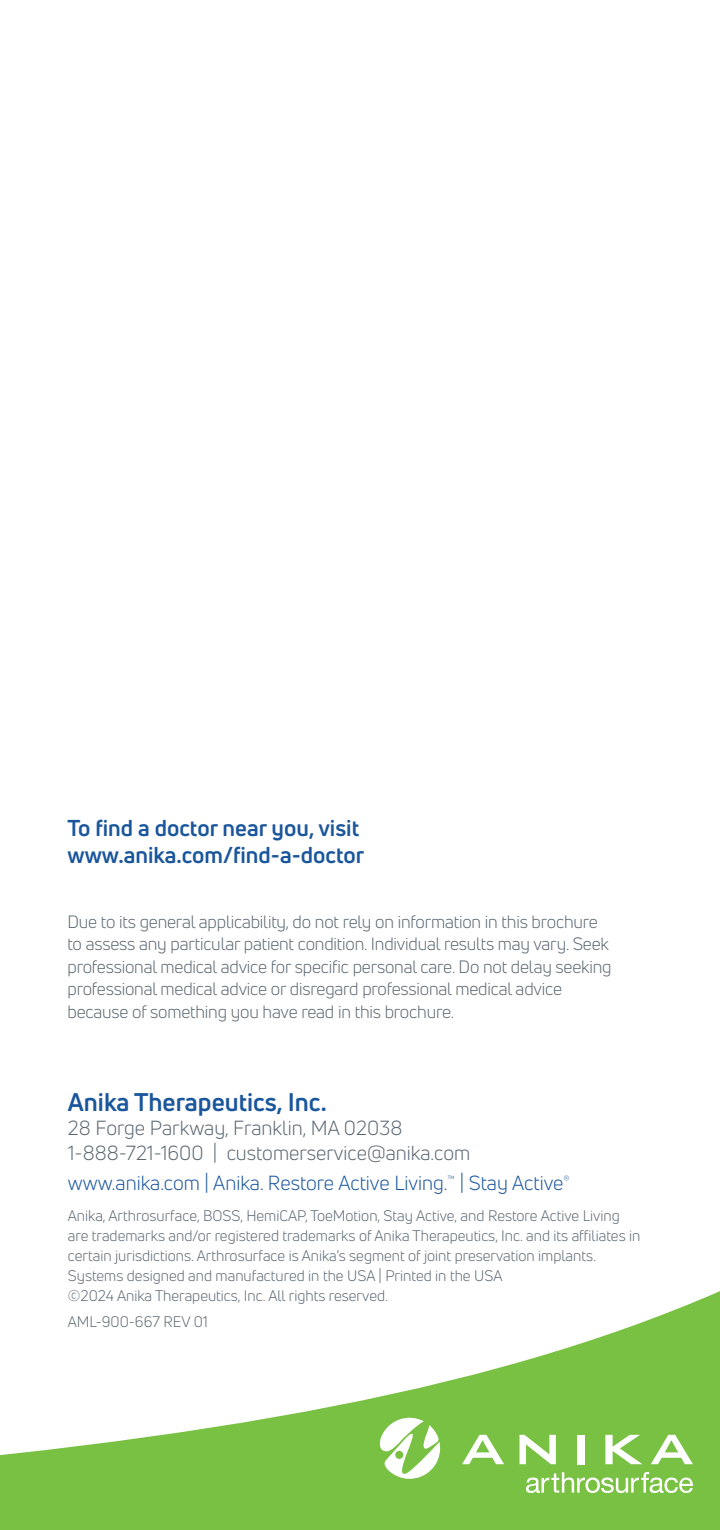
<style>
.page{position:relative;width:720px;height:1530px;background:#fff}
.page>*{position:absolute;margin:0;border:0;box-sizing:border-box;transform-origin:0 0}
.t1{font:700 25px "Uni Neue";color:#1a569c}
.t2{font:700 22.5px/27px "Uni Neue";color:#1a569c}
.t3{font:20px "Uni Neue";color:#5a6671}
.t4{font:20px "Uni Neue";color:#1a569c}
.t5{font:17.5px/22.5px "Uni Neue";letter-spacing:-.01em;color:#5a6671}
.t6{font:15px/20px "Uni Neue";color:#5a6671}
</style>
<div class="page">
<svg style="left:0;top:1291px;width:720px;height:239px;fill:#79c142"></svg>
<svg style="left:378px;top:1418px;width:62px;height:61px"></svg>
<svg style="left:605px;top:1435px;width:37px;height:29px"></svg>
<svg style="left:651px;top:1435px;width:42px;height:29px"></svg>
<div style="left:577px;top:1435px;width:7px;height:29px;background:#fff"></div>
<svg style="left:462px;top:1435px;width:42px;height:29px"></svg>
<svg style="left:519px;top:1435px;width:37px;height:29px"></svg>
<svg style="left:526px;top:1472px;width:167px;height:21px"></svg>
<p class="t2" style="left:68px;top:814px;width:298px">To find a doctor near you, visit www.anika.com/find-a-doctor</p>
<p class="t5" style="left:68px;top:910px;width:546px">Due to its general applicability, do not rely on information in this brochure to assess any particular patient condition. Individual results may vary. Seek professional medical advice for specific personal care. Do not delay seeking professional medical advice or disregard professional medical advice because of something you have read in this brochure.</p>
<p class="t1" style="left:68px;top:1086px;width:260px">Anika Therapeutics, Inc.</p>
<p class="t3" style="left:68px;top:1116px;width:336px">28 Forge Parkway, Franklin, MA 02038</p>
<p class="t3" style="left:68px;top:1141px;width:404px">1-888-721-1600 | customerservice@anika.com</p>
<p class="t4" style="left:68px;top:1171px;width:503px">www.anika.com | Anika. Restore Active Living.<sup>™</sup> | Stay Active<sup>®</sup></p>
<p class="t6" style="left:68px;top:1206px;width:574px">Anika, Arthrosurface, BOSS, HemiCAP, ToeMotion, Stay Active, and Restore Active Living are trademarks and/or registered trademarks of Anika Therapeutics, Inc. and its affiliates in certain jurisdictions. Arthrosurface is Anika’s segment of joint preservation implants.</p>
<p class="t6" style="left:68px;top:1266px;width:436px">Systems designed and manufactured in the USA | Printed in the USA</p>
<p class="t6" style="left:68px;top:1286px;width:322px">©2024 Anika Therapeutics, Inc. All rights reserved.</p>
<p class="t6" style="left:68px;top:1311px;width:142px">AML-900-667 REV 01</p>
</div>
